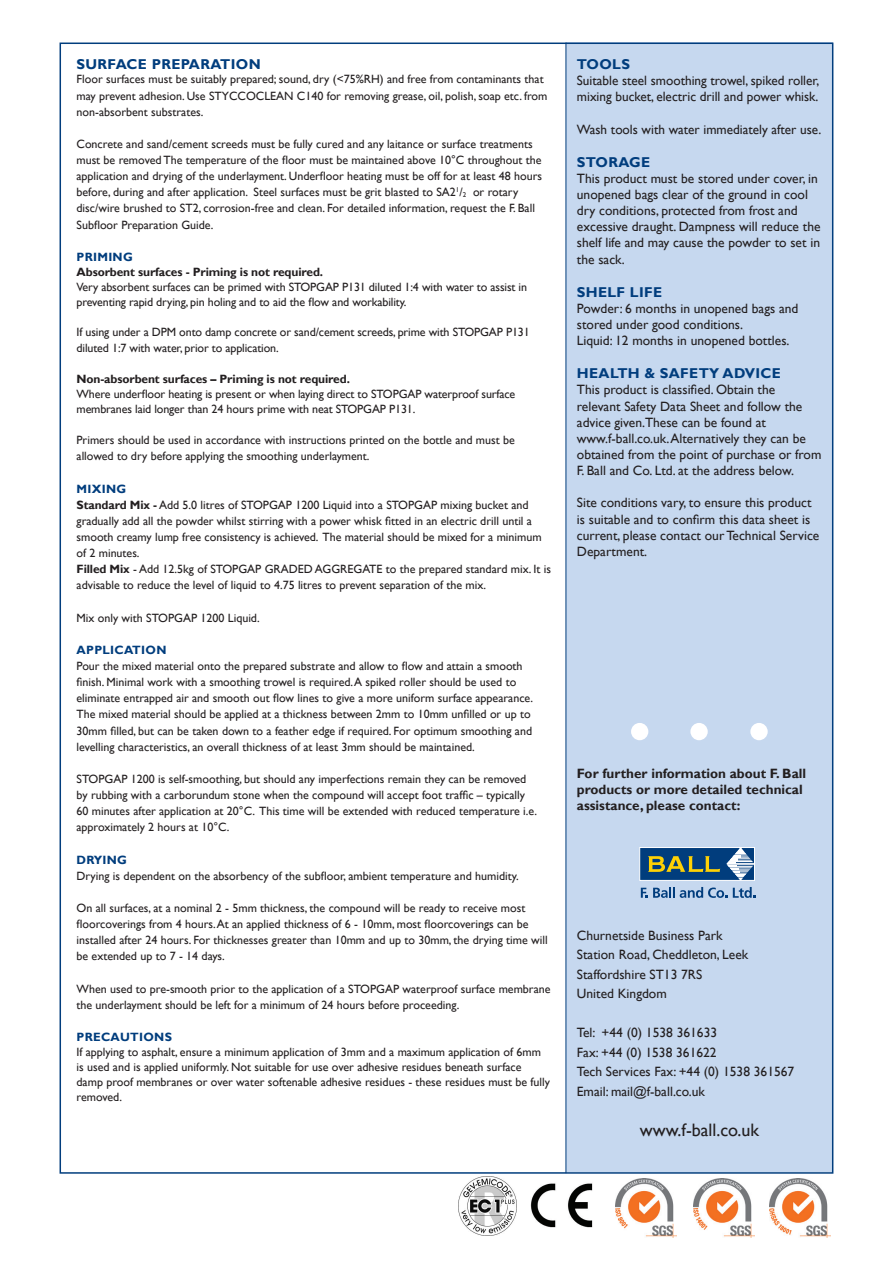
<style>
.page{position:relative;width:893px;height:1263px;background:#fff}
.page>*{position:absolute;margin:0;border:0;box-sizing:border-box;transform-origin:0 0}
.t1{font:18px "Gill Sans";color:#231f20}
.t2{font:700 14.25px "Gill Sans";letter-spacing:.025em;color:#013d7d}
.t3{font:13.5px/16.2px "Gill Sans";color:#231f20}
.t4{font:700 13.5px "Gill Sans";color:#231f20}
.t5{font:12px/16.2px "Gill Sans";color:#231f20}
.t6{font:700 12px "Gill Sans";letter-spacing:-.01em;color:#231f20}
.t7{font:700 12px "Gill Sans";letter-spacing:.025em;color:#013d7d}
.s1{font-weight:700}
</style>
<div class="page">
<div style="left:566px;top:43px;width:267px;height:1129px;background:#c6d8ef"></div>
<hr style="left:566px;top:43px;width:1px;height:1130px;background:#013d7d">
<div style="left:690px;top:723px;width:18px;height:17px;background:#fff;border-radius:50%"></div>
<div style="left:631px;top:723px;width:17px;height:17px;background:#fff;border-radius:50%"></div>
<div style="left:750px;top:723px;width:18px;height:17px;background:#fff;border-radius:50%"></div>
<svg style="left:641px;top:887px;width:86px;height:11px"></svg>
<svg style="left:733px;top:887px;width:22px;height:11px"></svg>
<div style="left:639px;top:847px;width:116px;height:34px;background:#013d7d;border:1px solid #fff"></div>
<svg style="left:648px;top:856px;width:72px;height:16px"></svg>
<svg style="left:726px;top:847px;width:29px;height:33px"></svg>
<img style="left:530px;top:1183px;width:63px;height:45px">
<img style="left:458px;top:1177px;width:59px;height:58px">
<img style="left:769px;top:1178px;width:61px;height:60px">
<img style="left:693px;top:1178px;width:61px;height:60px">
<img style="left:615px;top:1178px;width:61px;height:60px">
<p class="t2" style="left:77px;top:56px;width:186px">SURFACE PREPARATION</p>
<p class="t5" style="left:77px;top:71px;width:472px">Floor surfaces must be suitably prepared; sound, dry (&lt;75%RH) and free from contaminants that may prevent adhesion. Use STYCCOCLEAN C140 for removing grease, oil, polish, soap etc. from non-absorbent substrates.</p>
<p class="t5" style="left:77px;top:136px;width:467px">Concrete and sand/cement screeds must be fully cured and any laitance or surface treatments must be removed The temperature of the floor must be maintained above 10°C throughout the application and drying of the underlayment. Underfloor heating must be off for at least 48 hours before, during and after application. Steel surfaces must be grit blasted to SA2<sup>1</sup>/<sub>2</sub> or rotary disc/wire brushed to ST2, corrosion-free and clean. For detailed information, request the F. Ball Subfloor Preparation Guide.</p>
<p class="t7" style="left:77px;top:250px;width:58px">PRIMING</p>
<p class="t6" style="left:77px;top:265px;width:248px">Absorbent surfaces - Priming is not required.</p>
<p class="t5" style="left:77px;top:279px;width:452px;line-height:15px">Very absorbent surfaces can be primed with STOPGAP P131 diluted 1:4 with water to assist in preventing rapid drying, pin holing and to aid the flow and workability.</p>
<p class="t5" style="left:77px;top:324px;width:455px">If using under a DPM onto damp concrete or sand/cement screeds, prime with STOPGAP P131 diluted 1:7 with water, prior to application.</p>
<p class="t6" style="left:77px;top:372px;width:275px">Non-absorbent surfaces – Priming is not required.</p>
<p class="t5" style="left:77px;top:387px;width:440px;line-height:15px">Where underfloor heating is present or when laying direct to STOPGAP waterproof surface membranes laid longer than 24 hours prime with neat STOPGAP P131.</p>
<p class="t5" style="left:77px;top:432px;width:440px">Primers should be used in accordance with instructions printed on the bottle and must be allowed to dry before applying the smoothing underlayment.</p>
<p class="t7" style="left:77px;top:481px;width:51px">MIXING</p>
<p class="t5" style="left:77px;top:497px;width:467px"><span class="s1">Standard Mix -</span> Add 5.0 litres of STOPGAP 1200 Liquid into a STOPGAP mixing bucket and gradually add all the powder whilst stirring with a power whisk fitted in an electric drill until a smooth creamy lump free consistency is achieved. The material should be mixed for a minimum of 2 minutes.</p>
<p class="t5" style="left:77px;top:561px;width:476px"><span class="s1">Filled Mix</span> - Add 12.5kg of STOPGAP GRADED AGGREGATE to the prepared standard mix. It is advisable to reduce the level of liquid to 4.75 litres to prevent separation of the mix.</p>
<p class="t5" style="left:77px;top:610px;width:185px">Mix only with STOPGAP 1200 Liquid.</p>
<p class="t7" style="left:77px;top:643px;width:91px">APPLICATION</p>
<p class="t5" style="left:77px;top:658px;width:458px">Pour the mixed material onto the prepared substrate and allow to flow and attain a smooth finish. Minimal work with a smoothing trowel is required. A spiked roller should be used to eliminate entrapped air and smooth out flow lines to give a more uniform surface appearance.<br>The mixed material should be applied at a thickness between 2mm to 10mm unfilled or up to 30mm filled, but can be taken down to a feather edge if required. For optimum smoothing and levelling characteristics, an overall thickness of at least 3mm should be maintained.</p>
<p class="t5" style="left:77px;top:771px;width:462px">STOPGAP 1200 is self-smoothing, but should any imperfections remain they can be removed by rubbing with a carborundum stone when the compound will accept foot traffic – typically 60 minutes after application at 20°C. This time will be extended with reduced temperature i.e. approximately 2 hours at 10°C.</p>
<p class="t7" style="left:77px;top:852px;width:52px">DRYING</p>
<p class="t5" style="left:77px;top:868px;width:444px">Drying is dependent on the absorbency of the subfloor, ambient temperature and humidity.</p>
<p class="t5" style="left:77px;top:900px;width:473px">On all surfaces, at a nominal 2 - 5mm thickness, the compound will be ready to receive most floorcoverings from 4 hours. At an applied thickness of 6 - 10mm, most floorcoverings can be installed after 24 hours. For thicknesses greater than 10mm and up to 30mm, the drying time will be extended up to 7 - 14 days.</p>
<p class="t5" style="left:77px;top:980px;width:475px">When used to pre-smooth prior to the application of a STOPGAP waterproof surface membrane the underlayment should be left for a minimum of 24 hours before proceeding.</p>
<p class="t7" style="left:77px;top:1030px;width:97px">PRECAUTIONS</p>
<p class="t5" style="left:77px;top:1044px;width:475px;line-height:15px">If applying to asphalt, ensure a minimum application of 3mm and a maximum application of 6mm is used and is applied uniformly. Not suitable for use over adhesive residues beneath surface damp proof membranes or over water softenable adhesive residues - these residues must be fully removed.</p>
<p class="t2" style="left:577px;top:56px;width:55px">TOOLS</p>
<p class="t3" style="left:577px;top:73px;width:244px">Suitable steel smoothing trowel, spiked roller, mixing bucket, electric drill and power whisk.</p>
<p class="t3" style="left:577px;top:121px;width:246px">Wash tools with water immediately after use.</p>
<p class="t2" style="left:577px;top:153px;width:75px">STORAGE</p>
<p class="t3" style="left:577px;top:170px;width:245px">This product must be stored under cover, in unopened bags clear of the ground in cool dry conditions, protected from frost and excessive draught. Dampness will reduce the shelf life and may cause the powder to set in the sack.</p>
<p class="t2" style="left:577px;top:283px;width:87px">SHELF LIFE</p>
<p class="t3" style="left:577px;top:300px;width:223px">Powder: 6 months in unopened bags and stored under good conditions.</p>
<p class="t3" style="left:577px;top:333px;width:214px">Liquid: 12 months in unopened bottles.</p>
<p class="t2" style="left:577px;top:365px;width:206px">HEALTH &amp; SAFETY ADVICE</p>
<p class="t3" style="left:577px;top:382px;width:227px">This product is classified. Obtain the relevant Safety Data Sheet and follow the advice given.These can be found at</p>
<p class="t3" style="left:577px;top:430px;width:246px">www.f-ball.co.uk. Alternatively they can be obtained from the point of purchase or from<br>F. Ball and Co. Ltd. at the address below.</p>
<p class="t3" style="left:577px;top:495px;width:244px">Site conditions vary, to ensure this product is suitable and to confirm this data sheet is current, please contact our Technical Service Department.</p>
<p class="t4" style="left:577px;top:765px;width:231px">For further information about F. Ball</p>
<p class="t4" style="left:577px;top:781px;width:227px">products or more detailed technical</p>
<p class="t4" style="left:577px;top:797px;width:165px">assistance, please contact:</p>
<p class="t3" style="left:577px;top:927px;width:147px">Churnetside Business Park</p>
<p class="t3" style="left:577px;top:947px;width:173px">Station Road, Cheddleton, Leek</p>
<p class="t3" style="left:577px;top:966px;width:127px">Staffordshire ST13 7RS</p>
<p class="t3" style="left:577px;top:986px;width:91px">United Kingdom</p>
<p class="t3" style="left:577px;top:1025px;width:142px">Tel: +44 (0) 1538 361633</p>
<p class="t3" style="left:577px;top:1044px;width:141px">Fax: +44 (0) 1538 361622</p>
<p class="t3" style="left:577px;top:1064px;width:219px">Tech Services Fax: +44 (0) 1538 361567</p>
<p class="t3" style="left:577px;top:1083px;width:130px">Email: mail@f-ball.co.uk</p>
<p class="t1" style="left:640px;top:1119px;width:121px">www.f-ball.co.uk</p>
</div>
